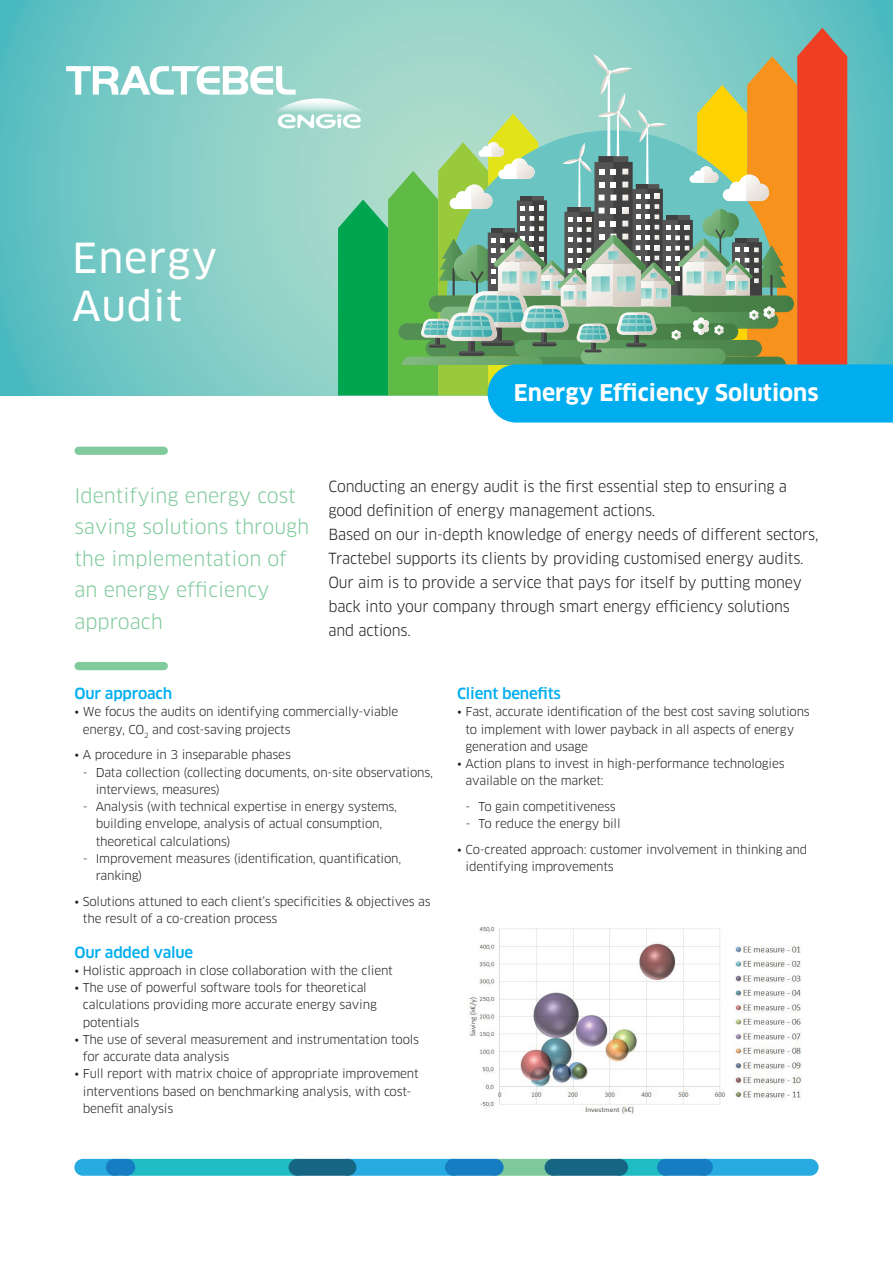
<style>
.page{position:relative;width:893px;height:1263px;background:#fff}
.page>*{position:absolute;margin:0;border:0;box-sizing:border-box;transform-origin:0 0}
.t1{font:40.5px/48px "Clan Pro News";letter-spacing:.02em;color:#fff}
.t2{font:700 22.5px "Clan Pro";color:#fff}
.t3{font:19.5px/31.5px "Clan Pro";color:#80ca9c}
.t4{font:15px/24px "Clan Pro";letter-spacing:-.01em;color:#231f20;scale:.96 1}
.t5{font:500 15px "Clan Pro";letter-spacing:-.015em;color:#00aeef}
.t6{font:12px/17.2px "Clan Pro";letter-spacing:-.015em;color:#231f20}
</style>
<div class="page">
<div style="left:74px;top:1159px;width:49px;height:17px;background:#28abe1;border-radius:8px"></div>
<div style="left:118px;top:1159px;width:188px;height:17px;background:#1fbcc4;border-radius:8px"></div>
<div style="left:696px;top:1159px;width:123px;height:17px;background:#28abe1;border-radius:8px"></div>
<div style="left:611px;top:1159px;width:63px;height:17px;background:#1fbcc4;border-radius:8px"></div>
<div style="left:487px;top:1159px;width:74px;height:17px;background:#7dc99b;border-radius:8px"></div>
<div style="left:339px;top:1159px;width:123px;height:17px;background:#28abe1;border-radius:8px"></div>
<div style="left:445px;top:1159px;width:59px;height:17px;background:#177dc2;border-radius:8px"></div>
<div style="left:289px;top:1159px;width:67px;height:17px;background:#166683;border-radius:8px"></div>
<div style="left:657px;top:1159px;width:56px;height:17px;background:#177dc2;border-radius:8px"></div>
<div style="left:545px;top:1159px;width:83px;height:17px;background:#166683;border-radius:8px"></div>
<div style="left:106px;top:1159px;width:29px;height:17px;background:#177dc2;border-radius:8px"></div>
<div style="left:79px;top:662px;width:85px;height:8px;background:#80ca9c"></div>
<div style="left:79px;top:447px;width:85px;height:8px;background:#80ca9c"></div>
<svg style="left:0;top:0;width:893px;height:395px;background:#6dc5c3"></svg>
<svg style="left:66px;top:28px;width:827px;height:395px;background:#88bca8"></svg>
<img style="left:468px;top:926px;width:334px;height:188px">
<h1 class="t1" style="left:72px;top:234px;width:146px">Energy<br>Audit</h1>
<h2 class="t2" style="left:514px;top:379px;width:306px">Energy Efficiency Solutions</h2>
<h3 class="t3" style="left:74px;top:480px;width:236px">Identifying energy cost saving solutions through the implementation of an energy efficiency approach</h3>
<p class="t4" style="left:328px;top:475px;width:512px">Conducting an energy audit is the first essential step to ensuring a good definition of energy management actions.<br>Based on our in-depth knowledge of energy needs of different sectors, Tractebel supports its clients by providing customised energy audits.<br>Our aim is to provide a service that pays for itself by putting money back into your company through smart energy efficiency solutions and actions.</p>
<p class="t5" style="left:74px;top:685px;width:99px">Our approach</p>
<p class="t6" style="left:83px;top:703px;width:317px;text-indent:-9px">• We focus the audits on identifying commercially-viable energy, CO<sub>2</sub> and cost-saving projects</p>
<p class="t6" style="left:74px;top:746px;width:218px">• A procedure in 3 inseparable phases</p>
<p class="t6" style="left:96px;top:763px;width:339px;text-indent:-13px">- Data collection (collecting documents, on-site observations, interviews, measures)</p>
<p class="t6" style="left:96px;top:798px;width:303px;text-indent:-13px">- Analysis (with technical expertise in energy systems, building envelope, analysis of actual consumption, theoretical calculations)</p>
<p class="t6" style="left:96px;top:850px;width:307px;text-indent:-13px">- Improvement measures (identification, quantification, ranking)</p>
<p class="t6" style="left:83px;top:893px;width:349px;text-indent:-9px">• Solutions attuned to each client’s specificities &amp; objectives as the result of a co-creation process</p>
<p class="t5" style="left:74px;top:943px;width:120px">Our added value</p>
<p class="t6" style="left:74px;top:962px;width:320px">• Holistic approach in close collaboration with the client</p>
<p class="t6" style="left:83px;top:979px;width:295px;text-indent:-9px">• The use of powerful software tools for theoretical calculations providing more accurate energy saving potentials</p>
<p class="t6" style="left:83px;top:1031px;width:338px;text-indent:-9px">• The use of several measurement and instrumentation tools for accurate data analysis</p>
<p class="t6" style="left:83px;top:1065px;width:337px;text-indent:-9px">• Full report with matrix choice of appropriate improvement interventions based on benchmarking analysis, with cost&shy;benefit analysis</p>
<p class="t5" style="left:457px;top:685px;width:105px">Client benefits</p>
<p class="t6" style="left:466px;top:703px;width:346px;text-indent:-9px">• Fast, accurate identification of the best cost saving solutions to implement with lower payback in all aspects of energy generation and usage</p>
<p class="t6" style="left:466px;top:755px;width:320px;text-indent:-9px">• Action plans to invest in high-performance technologies available on the market:</p>
<p class="t6" style="left:466px;top:798px;width:151px">- To gain competitiveness</p>
<p class="t6" style="left:466px;top:815px;width:156px">- To reduce the energy bill</p>
<p class="t6" style="left:466px;top:841px;width:343px;text-indent:-9px">• Co-created approach: customer involvement in thinking and identifying improvements</p>
</div>
